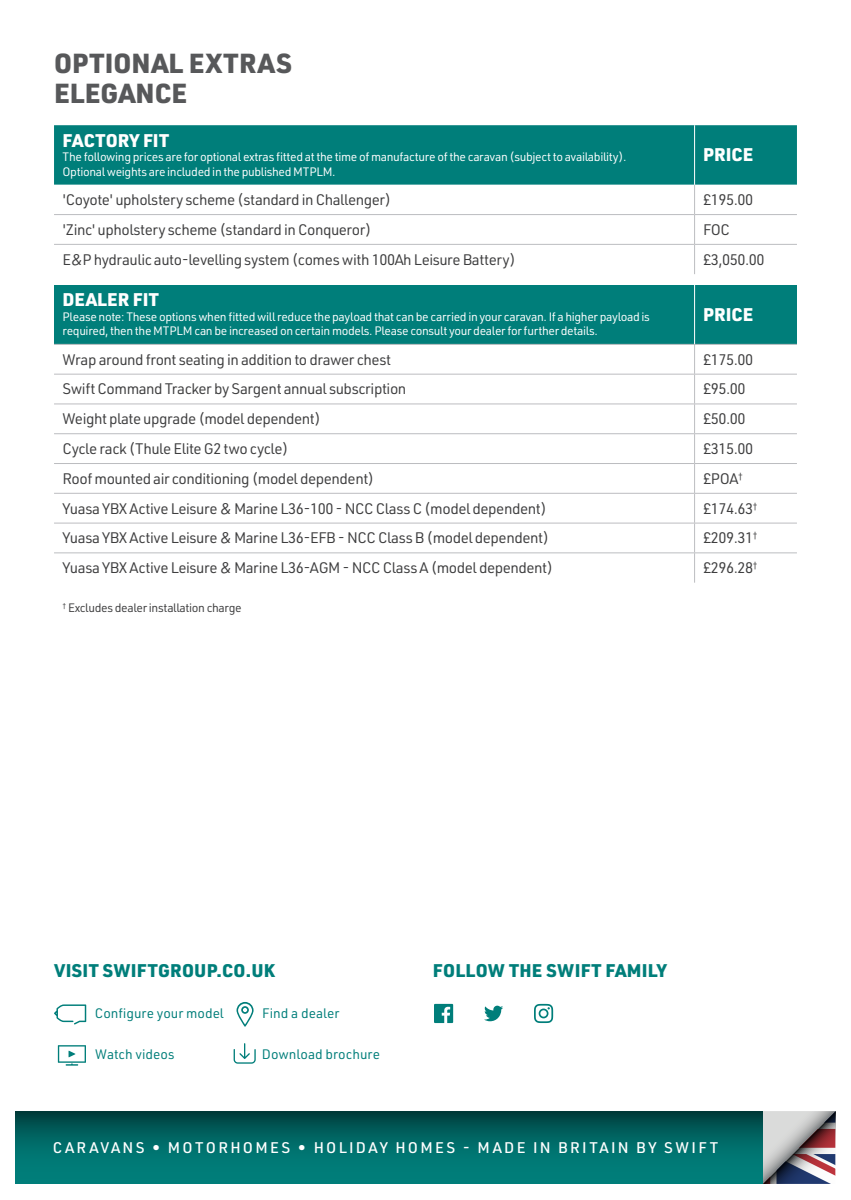
<style>
.page{position:relative;width:851px;height:1200px;background:#fff}
.page>*{position:absolute;margin:0;border:0;box-sizing:border-box;transform-origin:0 0}
.t1{font:900 27px "URWDIN";letter-spacing:.025em;color:#57585a}
.t2{font:900 27px "URWDIN";color:#57585a}
.t3{font:900 18px "URWDIN";letter-spacing:.01em;color:#007e7a}
.t4{font:900 18px "URWDIN";color:#fff}
.t5{font:500 15.15px "URWDIN";letter-spacing:.15em;color:#fff}
.t6{font:15px "URWDIN";letter-spacing:-.03em;color:#3e3e3f}
.t7{font:13.5px "URWDIN";color:#007e7a}
.t8{font:12px/14.4px "URWDIN";letter-spacing:-.03em;color:#fff}
.t9{font:12px "URWDIN";letter-spacing:-.03em;color:#3e3e3f}
</style>
<div class="page">
<div style="left:54px;top:125px;width:742px;height:60px;background:#007e7a"></div>
<svg style="left:54px;top:185px;width:742px;height:89px"></svg>
<hr style="left:694px;top:125px;width:1px;height:60px;background:#fff">
<div style="left:54px;top:285px;width:640px;height:59px;background:#007e7a"></div>
<div style="left:694px;top:285px;width:102px;height:59px;background:#007e7a"></div>
<svg style="left:54px;top:374px;width:742px;height:180px"></svg>
<hr style="left:54px;top:344px;width:640px;height:1px;background:#bcbdc0">
<hr style="left:694px;top:344px;width:102px;height:1px;background:#bcbdc0">
<hr style="left:54px;top:373px;width:640px;height:1px;background:#bcbdc0">
<hr style="left:694px;top:373px;width:102px;height:1px;background:#bcbdc0">
<hr style="left:54px;top:403px;width:640px;height:1px;background:#bcbdc0">
<hr style="left:694px;top:403px;width:102px;height:1px;background:#bcbdc0">
<hr style="left:54px;top:433px;width:640px;height:1px;background:#bcbdc0">
<hr style="left:694px;top:433px;width:102px;height:1px;background:#bcbdc0">
<hr style="left:54px;top:463px;width:640px;height:1px;background:#bcbdc0">
<hr style="left:694px;top:463px;width:102px;height:1px;background:#bcbdc0">
<hr style="left:54px;top:493px;width:640px;height:1px;background:#bcbdc0">
<hr style="left:694px;top:493px;width:102px;height:1px;background:#bcbdc0">
<hr style="left:54px;top:522px;width:640px;height:1px;background:#bcbdc0">
<hr style="left:694px;top:522px;width:102px;height:1px;background:#bcbdc0">
<hr style="left:54px;top:552px;width:640px;height:1px;background:#bcbdc0">
<hr style="left:694px;top:552px;width:102px;height:1px;background:#bcbdc0">
<svg style="left:694px;top:345px;width:1px;height:237px"></svg>
<hr style="left:694px;top:285px;width:1px;height:59px;background:#fff">
<svg style="left:54px;top:1004px;width:32px;height:20px"></svg>
<svg style="left:58px;top:1045px;width:28px;height:20px"></svg>
<svg style="left:233px;top:1043px;width:23px;height:20px"></svg>
<svg style="left:236px;top:1002px;width:17px;height:24px"></svg>
<svg style="left:434px;top:1003px;width:19px;height:19px"></svg>
<svg style="left:484px;top:1005px;width:19px;height:15px"></svg>
<svg style="left:534px;top:1003px;width:19px;height:19px"></svg>
<div style="left:16px;top:1110px;width:746px;height:73px;background:linear-gradient(to bottom,#004544,#008b87)"></div>
<svg style="left:762px;top:1111px;width:73px;height:72px;background:#9c939a"></svg>
<p class="t1" style="left:54px;top:45px;width:239px">OPTIONAL EXTRAS</p>
<p class="t2" style="left:54px;top:75px;width:135px">ELEGANCE</p>
<p class="t4" style="left:63px;top:128px;width:108px">FACTORY FIT</p>
<p class="t8" style="left:63px;top:149px;width:565px">The following prices are for optional extras fitted at the time of manufacture of the caravan (subject to availability).</p>
<p class="t8" style="left:63px;top:164px;width:274px">Optional weights are included in the published MTPLM.</p>
<p class="t4" style="left:703px;top:142px;width:52px">PRICE</p>
<p class="t6" style="left:63px;top:189px;width:330px">'Coyote' upholstery scheme (standard in Challenger)</p>
<p class="t6" style="left:703px;top:189px;width:52px">£195.00</p>
<p class="t6" style="left:63px;top:219px;width:310px">'Zinc' upholstery scheme (standard in Conqueror)</p>
<p class="t6" style="left:703px;top:219px;width:28px">FOC</p>
<p class="t6" style="left:63px;top:249px;width:455px">E&amp;P hydraulic auto-levelling system (comes with 100Ah Leisure Battery)</p>
<p class="t6" style="left:703px;top:249px;width:63px">£3,050.00</p>
<p class="t4" style="left:63px;top:287px;width:98px">DEALER FIT</p>
<p class="t8" style="left:63px;top:309px;width:589px">Please note: These options when fitted will reduce the payload that can be carried in your caravan. If a higher payload is required, then the MTPLM can be increased on certain models. Please consult your dealer for further details.</p>
<p class="t4" style="left:703px;top:302px;width:52px">PRICE</p>
<p class="t6" style="left:63px;top:349px;width:330px">Wrap around front seating in addition to drawer chest</p>
<p class="t6" style="left:703px;top:349px;width:52px">£175.00</p>
<p class="t6" style="left:63px;top:379px;width:345px">Swift Command Tracker by Sargent annual subscription</p>
<p class="t6" style="left:703px;top:379px;width:44px">£95.00</p>
<p class="t6" style="left:63px;top:409px;width:260px">Weight plate upgrade (model dependent)</p>
<p class="t6" style="left:703px;top:409px;width:44px">£50.00</p>
<p class="t6" style="left:63px;top:438px;width:228px">Cycle rack (Thule Elite G2 two cycle)</p>
<p class="t6" style="left:703px;top:438px;width:52px">£315.00</p>
<p class="t6" style="left:63px;top:468px;width:313px">Roof mounted air conditioning (model dependent)</p>
<p class="t6" style="left:703px;top:468px;width:41px">£POA<sup>†</sup></p>
<p class="t6" style="left:63px;top:498px;width:485px">Yuasa YBX Active Leisure &amp; Marine L36-100 - NCC Class C (model dependent)</p>
<p class="t6" style="left:703px;top:498px;width:56px">£174.63<sup>†</sup></p>
<p class="t6" style="left:63px;top:528px;width:488px">Yuasa YBX Active Leisure &amp; Marine L36-EFB - NCC Class B (model dependent)</p>
<p class="t6" style="left:703px;top:528px;width:56px">£209.31<sup>†</sup></p>
<p class="t6" style="left:63px;top:558px;width:492px">Yuasa YBX Active Leisure &amp; Marine L36-AGM - NCC Class A (model dependent)</p>
<p class="t6" style="left:703px;top:558px;width:56px">£296.28<sup>†</sup></p>
<p class="t9" style="left:63px;top:600px;width:181px"><sup>†</sup> Excludes dealer installation charge</p>
<p class="t3" style="left:54px;top:958px;width:222px">VISIT SWIFTGROUP.CO.UK</p>
<p class="t7" style="left:95px;top:1004px;width:130px">Configure your model</p>
<p class="t7" style="left:95px;top:1044px;width:81px">Watch videos</p>
<p class="t7" style="left:262px;top:1045px;width:119px">Download brochure</p>
<p class="t7" style="left:262px;top:1004px;width:79px">Find a dealer</p>
<p class="t3" style="left:433px;top:958px;width:235px">FOLLOW THE SWIFT FAMILY</p>
<p class="t5" style="left:53px;top:1136px;width:666px">CARAVANS • MOTORHOMES • HOLIDAY HOMES - MADE IN BRITAIN BY SWIFT</p>
</div>
